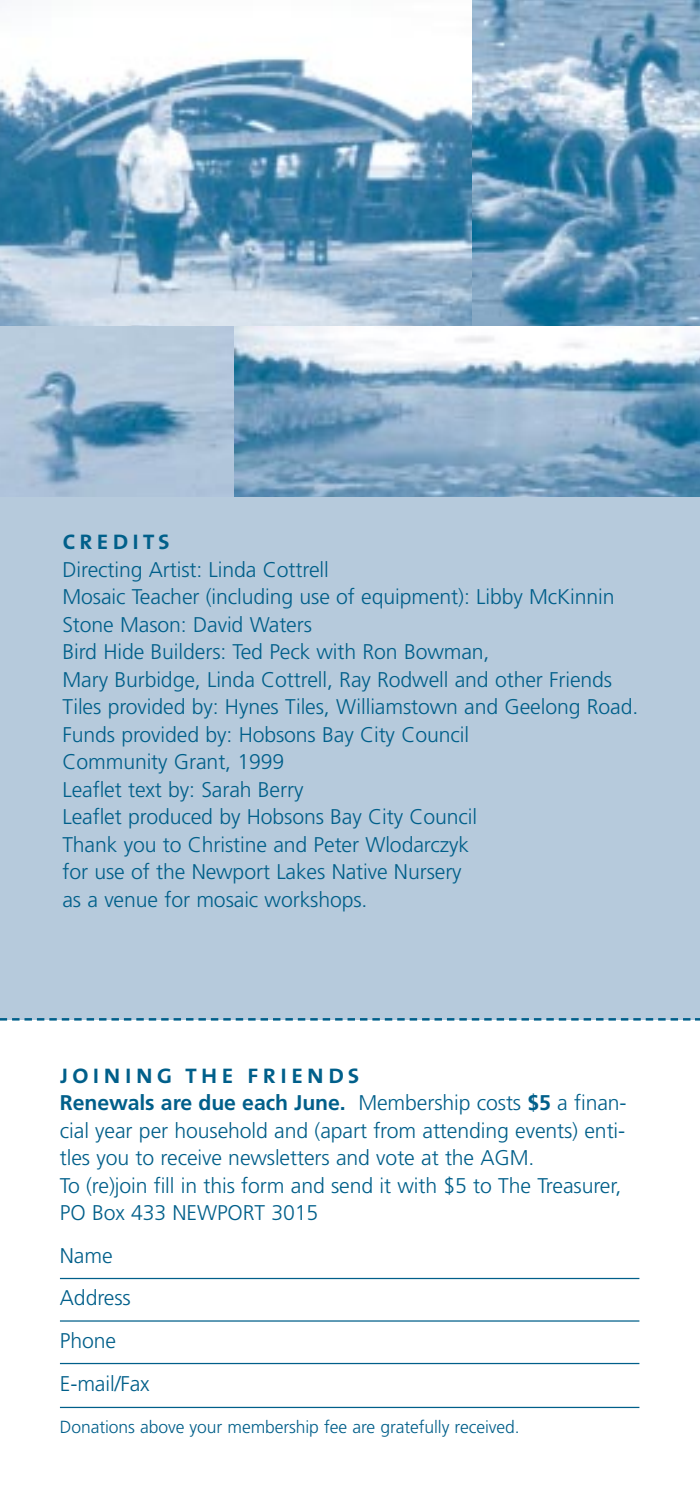
<style>
.page{position:relative;width:700px;height:1488px;background:#fff}
.page>*{position:absolute;margin:0;border:0;box-sizing:border-box;transform-origin:0 0}
.t1{font:27.5px "The Sans Semi Bold Caps";letter-spacing:.12em;color:#005f8a}
.t2{font:300 21.25px/27.5px "Frutiger";letter-spacing:-.005em;color:#005f8a}
.t3{font:300 17.5px "Frutiger";letter-spacing:-.005em;color:#005f8a}
.s1{font-weight:700}
</style>
<div class="page">
<div style="left:0;top:0;width:700px;height:1019px;background:#b6cadc"></div>
<hr style="left:60px;top:1277px;width:579px;height:2px;background:#005f8a">
<hr style="left:60px;top:1320px;width:579px;height:1px;background:#005f8a">
<hr style="left:60px;top:1362px;width:579px;height:2px;background:#005f8a">
<hr style="left:60px;top:1406px;width:579px;height:2px;background:#005f8a">
<svg style="left:0;top:1018px;width:700px;height:2px"></svg>
<img style="left:472px;top:0;width:228px;height:326px">
<img style="left:0;top:0;width:472px;height:326px">
<img style="left:0;top:326px;width:235px;height:170px">
<img style="left:235px;top:326px;width:465px;height:170px">
<p class="t1" style="left:62px;top:523px;width:109px">credits</p>
<p class="t2" style="left:62px;top:557px;width:577px">Directing Artist: Linda Cottrell<br>Mosaic Teacher (including use of equipment): Libby McKinnin Stone Mason: David Waters<br>Bird Hide Builders: Ted Peck with Ron Bowman,<br>Mary Burbidge, Linda Cottrell, Ray Rodwell and other Friends Tiles provided by: Hynes Tiles, Williamstown and Geelong Road.<br>Funds provided by: Hobsons Bay City Council<br>Community Grant, 1999<br>Leaflet text by: Sarah Berry<br>Leaflet produced by Hobsons Bay City Council<br>Thank you to Christine and Peter Wlodarczyk<br>for use of the Newport Lakes Native Nursery<br>as a venue for mosaic workshops.</p>
<p class="t1" style="left:60px;top:1057px;width:301px">joining the friends</p>
<p class="t2" style="left:60px;top:1091px;width:568px"><span class="s1">Renewals are due each June.</span> Membership costs <span class="s1">$5</span> a finan&shy;cial year per household and (apart from attending events) enti&shy;tles you to receive newsletters and vote at the AGM.<br>To (re)join fill in this form and send it with $5 to The Treasurer, PO Box 433 NEWPORT 3015</p>
<p class="t2" style="left:60px;top:1236px;width:91px;line-height:42.5px">Name<br>Address<br>Phone<br>E-mail/Fax</p>
<p class="t3" style="left:60px;top:1419px;width:461px">Donations above your membership fee are gratefully received.</p>
</div>
